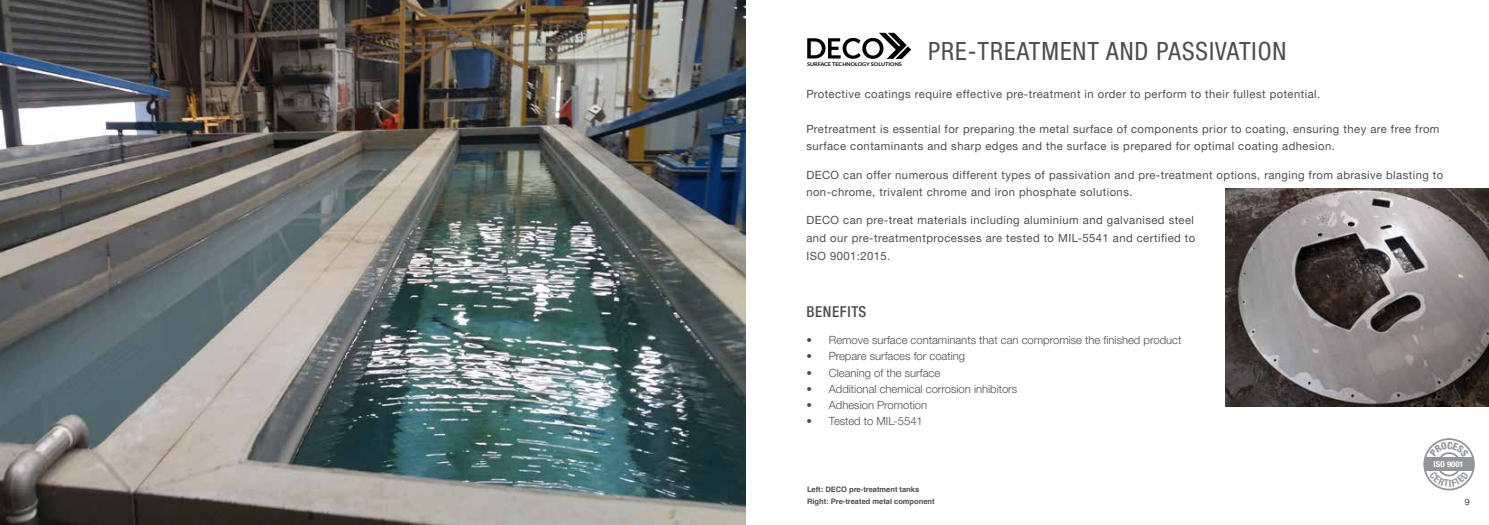
<style>
.page{position:relative;width:1489px;height:525px;background:#fff}
.page>*{position:absolute;margin:0;border:0;box-sizing:border-box;transform-origin:0 0}
.t1{font:condensed 25px "Helvetica Neue LTW1 G";letter-spacing:.04em;color:#4d4d4f}
.t2{font:500 condensed 15px "Helvetica Neue LTW1 G";letter-spacing:.04em;color:#4d4d4f}
.t3{font:11.25px/17.5px "Helvetica Neue LTW1 G";letter-spacing:.04em;color:#4d4d4f}
.t4{font:300 11.25px "Helvetica Neue LTW1 G";color:#4d4d4f}
.t5{font:300 8.75px "Helvetica Neue LTW1 G";color:#000}
.t6{font:700 condensed 8px "Helvetica Neue LTW1 G";color:#fff;scale:1.09 1}
.t7{font:700 7.5px/12.5px "Helvetica";color:#4d4d4f}
.t8{font:700 5.12px "Lato";color:#000;scale:1.09 1}
</style>
<div class="page">
<svg style="left:807px;top:33px;width:104px;height:26px"></svg>
<img style="left:0;top:0;width:745px;height:524px">
<div style="left:1423px;top:457px;width:50px;height:13px;background:#939598"></div>
<div style="left:1423px;top:438px;width:51px;height:52px;border:2px solid #939598;border-radius:50%"></div>
<img style="left:1225px;top:189px;width:263px;height:217px">
<svg style="left:1429px;top:441px;width:39px;height:16px"></svg>
<svg style="left:1428px;top:470px;width:40px;height:17px"></svg>
<h1 class="t1" style="left:928px;top:36px;width:360px">PRE-TREATMENT AND PASSIVATION</h1>
<p class="t8" style="left:807px;top:61px;width:89px">SURFACE TECHNOLOGY SOLUTIONS</p>
<p class="t3" style="left:806px;top:85px;width:515px">Protective coatings require effective pre-treatment in order to perform to their fullest potential.</p>
<p class="t3" style="left:806px;top:120px;width:634px">Pretreatment is essential for preparing the metal surface of components prior to coating, ensuring they are free from surface contaminants and sharp edges and the surface is prepared for optimal coating adhesion.</p>
<p class="t3" style="left:806px;top:166px;width:638px">DECO can offer numerous different types of passivation and pre-treatment options, ranging from abrasive blasting to non-chrome, trivalent chrome and iron phosphate solutions.</p>
<p class="t3" style="left:806px;top:211px;width:390px;text-align:justify">DECO can pre-treat materials including aluminium and galvanised steel and our pre-treatmentprocesses are tested to MIL-5541 and certified to ISO 9001:2015.</p>
<h2 class="t2" style="left:806px;top:302px;width:61px">BENEFITS</h2>
<p class="t4" style="left:806px;top:333px;width:376px">• Remove surface contaminants that can compromise the finished product</p>
<p class="t4" style="left:806px;top:349px;width:160px">• Prepare surfaces for coating</p>
<p class="t4" style="left:806px;top:365px;width:135px">• Cleaning of the surface</p>
<p class="t4" style="left:806px;top:382px;width:212px">• Additional chemical corrosion inhibitors</p>
<p class="t4" style="left:806px;top:398px;width:122px">• Adhesion Promotion</p>
<p class="t4" style="left:806px;top:414px;width:118px">• Tested to MIL-5541</p>
<p class="t7" style="left:807px;top:482px;width:129px">Left: DECO pre-treatment tanks<br>Right: Pre-treated metal component</p>
<p class="t6" style="left:1433px;top:459px;width:29px">ISO 9001</p>
<p class="t5" style="left:1464px;top:496px;width:6px">9</p>
</div>
